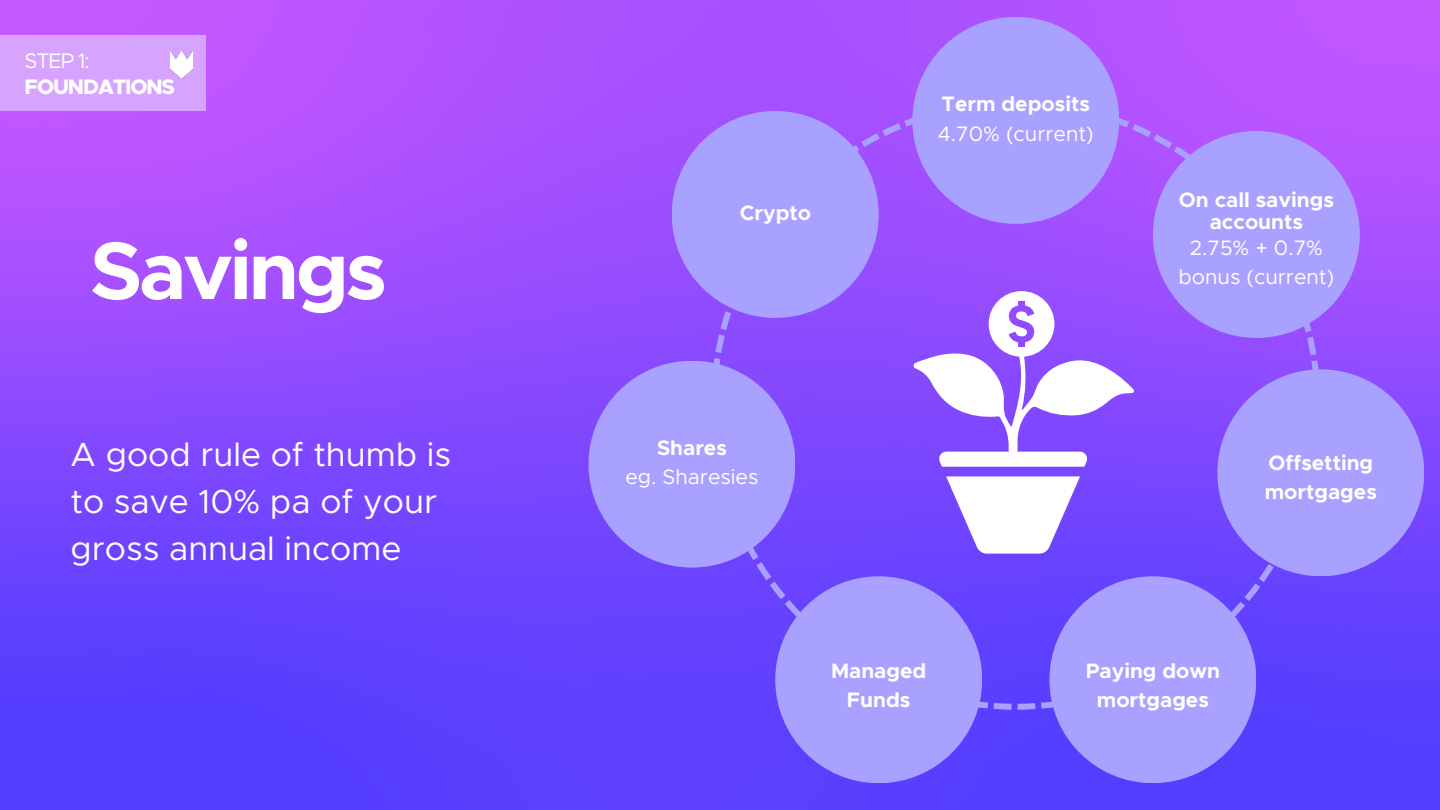
<style>
.page{position:relative;width:1440px;height:810px;background:#fff}
.page>*{position:absolute;margin:0;border:0;box-sizing:border-box;transform-origin:0 0}
.t1{font:700 81.8px "Metropolis";letter-spacing:-.04em;color:#fff}
.t2{font:33.6px/46.8px "Metropolis";color:#fff}
.t3{font:800 21.1px "Metropolis";letter-spacing:-.055em;color:#fff}
.t4{font:21.1px "Metropolis";color:#fff}
.t5{font:700 21px/29.2px "Metropolis";color:#fff;text-align:center}
.t6{font:21px/29.2px "Metropolis";color:#fff;text-align:center}
</style>
<div class="page">
<img style="left:0;top:0;width:1440px;height:810px">
<svg style="left:711px;top:100px;width:610px;height:610px;background:#8249fe"></svg>
<div style="left:912px;top:17px;width:207px;height:207px;background:#a8a1ff;border-radius:50%"></div>
<div style="left:672px;top:111px;width:207px;height:207px;background:#a8a1ff;border-radius:50%"></div>
<div style="left:589px;top:361px;width:206px;height:207px;background:#a8a1ff;border-radius:50%"></div>
<div style="left:1217px;top:369px;width:207px;height:207px;background:#a8a1ff;border-radius:50%"></div>
<div style="left:775px;top:576px;width:207px;height:207px;background:#a8a1ff;border-radius:50%"></div>
<div style="left:1049px;top:576px;width:207px;height:207px;background:#a8a1ff;border-radius:50%"></div>
<div style="left:1153px;top:131px;width:207px;height:207px;background:#a8a1ff;border-radius:50%"></div>
<svg style="left:913px;top:291px;width:221px;height:176px"></svg>
<svg style="left:946px;top:476px;width:134px;height:78px"></svg>
<div style="left:0;top:36px;width:205px;height:75px;background:#d6a3ff"></div>
<img style="left:171px;top:50px;width:22px;height:29px">
<p class="t4" style="left:25px;top:52px;width:67px">STEP 1:</p>
<p class="t3" style="left:25px;top:77px;width:152px">FOUNDATIONS</p>
<h1 class="t1" style="left:90px;top:234px;width:298px">Savings</h1>
<h2 class="t2" style="left:71px;top:433px;width:382px">A good rule of thumb is to save 10% pa of your gross annual income</h2>
<p class="t5" style="left:740px;top:199px;width:73px">Crypto</p>
<p class="t5" style="left:657px;top:434px;width:71px">Shares</p>
<p class="t6" style="left:625px;top:464px;width:135px">eg. Sharesies</p>
<p class="t5" style="left:942px;top:91px;width:150px">Term deposits</p>
<p class="t6" style="left:938px;top:120px;width:157px">4.70% (current)</p>
<p class="t5" style="left:1179px;top:190px;width:157px;line-height:22.5px">On call savings accounts</p>
<p class="t6" style="left:1179px;top:234px;width:157px">2.75% + 0.7% bonus (current)</p>
<p class="t5" style="left:1265px;top:449px;width:114px;text-align:left">Offsetting mortgages</p>
<p class="t5" style="left:831px;top:657px;width:97px">Managed<br>Funds</p>
<p class="t5" style="left:1086px;top:657px;width:136px">Paying down mortgages</p>
</div>
